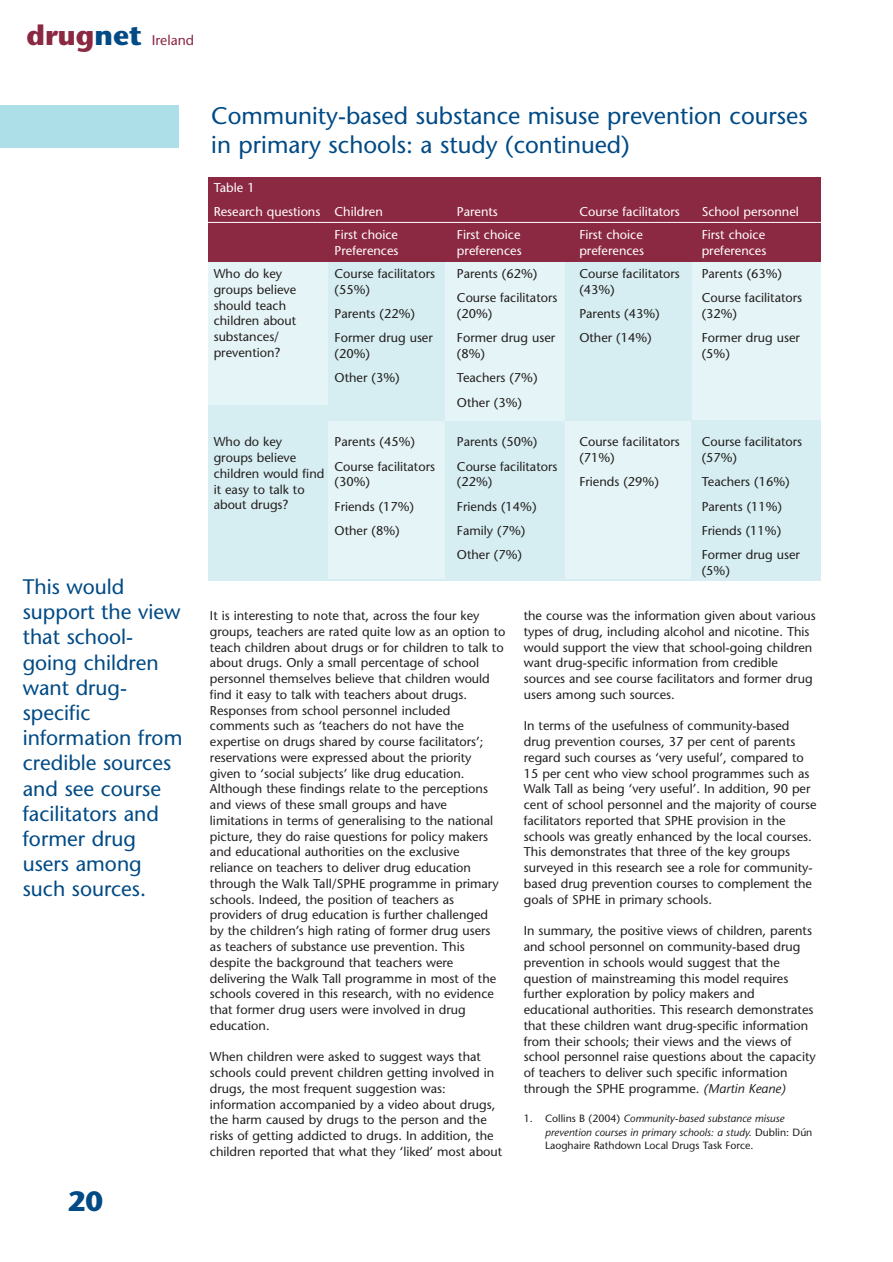
<style>
.page{position:relative;width:893px;height:1262px;background:#fff}
.page>*{position:absolute;margin:0;border:0;box-sizing:border-box;transform-origin:0 0}
.t1{font:700 27.9px "Stone Sans";color:#004a85}
.t2{font:24px/28.8px "Stone Sans";color:#004a85}
.t3{font:21px/25.2px "Stone Sans";color:#004a85}
.t4{font:13.95px "Stone Sans";color:#8b2842}
.t5{font:12.75px/15.8px "Stone Sans";color:#231f1f}
.t6{font:12.75px/15.8px "Stone Sans";color:#fff}
.t7{font:italic 10.5px/13.5px "Stone Sans";color:#231f1f}
.s1{font-weight:700;font-size:27.9px}
.s2{font-weight:700;font-size:27.9px;color:#004a85}
.s3{font-style:italic}
.s4{font-style:normal}
</style>
<div class="page">
<div style="left:0;top:105px;width:179px;height:42px;background:#addfe9"></div>
<div style="left:208px;top:177px;width:613px;height:243px;background:#e5f4f6"></div>
<div style="left:208px;top:420px;width:613px;height:159px;background:#d6eef2"></div>
<div style="left:208px;top:419px;width:482px;height:160px;background:#e5f4f6"></div>
<div style="left:208px;top:405px;width:356px;height:174px;background:#d6eef2"></div>
<div style="left:208px;top:420px;width:237px;height:159px;background:#e5f4f6"></div>
<div style="left:208px;top:405px;width:119px;height:174px;background:#d6eef2"></div>
<div style="left:208px;top:177px;width:483px;height:243px;background:#d6eef2"></div>
<div style="left:208px;top:177px;width:356px;height:243px;background:#e5f4f6"></div>
<div style="left:208px;top:177px;width:237px;height:243px;background:#d6eef2"></div>
<div style="left:208px;top:177px;width:119px;height:228px;background:#e5f4f6"></div>
<div style="left:208px;top:177px;width:613px;height:84px;background:#8b2842"></div>
<hr style="left:198px;top:222px;width:630px;height:1px;background:#fff">
<p class="t4" style="left:26px;top:35px;width:169px"><span class="s1">drug</span><span class="s2">net</span> Ireland</p>
<h3 class="t3" style="left:23px;top:576px;width:161px">This would support the view that school&shy;going children want drug&shy;specific information from credible sources and see course facilitators and former drug users among such sources.</h3>
<h1 class="t1" style="left:68px;top:1190px;width:37px">20</h1>
<h2 class="t2" style="left:211px;top:104px;width:598px">Community-based substance misuse prevention courses in primary schools: a study (continued)</h2>
<p class="t6" style="left:214px;top:181px;width:42px">Table 1</p>
<p class="t6" style="left:214px;top:205px;width:170px">Research questions Children</p>
<p class="t6" style="left:457px;top:205px;width:42px">Parents</p>
<p class="t6" style="left:579px;top:205px;width:102px">Course facilitators</p>
<p class="t6" style="left:701px;top:205px;width:99px">School personnel</p>
<p class="t6" style="left:334px;top:228px;width:65px">First choice<br>Preferences</p>
<p class="t6" style="left:457px;top:228px;width:66px">First choice preferences</p>
<p class="t6" style="left:579px;top:228px;width:66px">First choice preferences</p>
<p class="t6" style="left:701px;top:228px;width:66px">First choice preferences</p>
<p class="t5" style="left:214px;top:267px;width:84px">Who do key groups believe should teach children about substances/ prevention?</p>
<p class="t5" style="left:334px;top:267px;width:102px">Course facilitators (55%)</p>
<p class="t5" style="left:457px;top:263px;width:102px;line-height:24.3px">Parents (62%)<br>Course facilitators</p>
<p class="t5" style="left:457px;top:303px;width:100px;line-height:24.3px">(20%)<br>Former drug user</p>
<p class="t5" style="left:457px;top:343px;width:82px;line-height:24.3px">(8%)<br>Teachers (7%)<br>Other (3%)</p>
<p class="t5" style="left:579px;top:267px;width:102px">Course facilitators (43%)</p>
<p class="t5" style="left:579px;top:303px;width:82px;line-height:24.3px">Parents (43%)<br>Other (14%)</p>
<p class="t5" style="left:701px;top:263px;width:102px;line-height:24.3px">Parents (63%)<br>Course facilitators</p>
<p class="t5" style="left:701px;top:303px;width:100px;line-height:24.3px">(32%)<br>Former drug user</p>
<p class="t5" style="left:701px;top:347px;width:30px">(5%)</p>
<p class="t5" style="left:334px;top:303px;width:100px;line-height:24.3px">Parents (22%)<br>Former drug user</p>
<p class="t5" style="left:334px;top:343px;width:67px;line-height:24.3px">(20%)<br>Other (3%)</p>
<p class="t5" style="left:214px;top:435px;width:112px">Who do key groups believe children would find it easy to talk to about drugs?</p>
<p class="t5" style="left:334px;top:431px;width:102px;line-height:24.3px">Parents (45%)<br>Course facilitators</p>
<p class="t5" style="left:334px;top:471px;width:81px;line-height:24.3px">(30%)<br>Friends (17%)<br>Other (8%)</p>
<p class="t5" style="left:457px;top:431px;width:102px;line-height:24.3px">Parents (50%)<br>Course facilitators</p>
<p class="t5" style="left:457px;top:471px;width:81px;line-height:24.3px">(22%)<br>Friends (14%)<br>Family (7%)<br>Other (7%)</p>
<p class="t5" style="left:579px;top:435px;width:102px">Course facilitators (71%)</p>
<p class="t5" style="left:579px;top:475px;width:81px">Friends (29%)</p>
<p class="t5" style="left:701px;top:435px;width:102px">Course facilitators (57%)</p>
<p class="t5" style="left:701px;top:471px;width:100px;line-height:24.3px">Teachers (16%)<br>Parents (11%)<br>Friends (11%)<br>Former drug user</p>
<p class="t5" style="left:701px;top:564px;width:30px">(5%)</p>
<p class="t5" style="left:210px;top:609px;width:297px">It is interesting to note that, across the four key groups, teachers are rated quite low as an option to teach children about drugs or for children to talk to about drugs. Only a small percentage of school personnel themselves believe that children would find it easy to talk with teachers about drugs.<br>Responses from school personnel included comments such as ‘teachers do not have the expertise on drugs shared by course facilitators’; reservations were expressed about the priority given to ‘social subjects’ like drug education.<br>Although these findings relate to the perceptions and views of these small groups and have limitations in terms of generalising to the national picture, they do raise questions for policy makers and educational authorities on the exclusive reliance on teachers to deliver drug education through the Walk Tall/SPHE programme in primary schools. Indeed, the position of teachers as providers of drug education is further challenged<br>by the children’s high rating of former drug users<br>as teachers of substance use prevention. This despite the background that teachers were delivering the Walk Tall programme in most of the schools covered in this research, with no evidence that former drug users were involved in drug education.</p>
<p class="t5" style="left:210px;top:1050px;width:294px">When children were asked to suggest ways that schools could prevent children getting involved in drugs, the most frequent suggestion was: information accompanied by a video about drugs, the harm caused by drugs to the person and the risks of getting addicted to drugs. In addition, the children reported that what they ‘liked’ most about</p>
<p class="t5" style="left:523px;top:609px;width:293px">the course was the information given about various types of drug, including alcohol and nicotine. This would support the view that school-going children want drug-specific information from credible sources and see course facilitators and former drug users among such sources.</p>
<p class="t5" style="left:523px;top:719px;width:294px">In terms of the usefulness of community-based drug prevention courses, 37 per cent of parents regard such courses as ‘very useful’, compared to 15 per cent who view school programmes such as Walk Tall as being ‘very useful’. In addition, 90 per cent of school personnel and the majority of course facilitators reported that SPHE provision in the schools was greatly enhanced by the local courses.<br>This demonstrates that three of the key groups surveyed in this research see a role for community&shy;based drug prevention courses to complement the goals of SPHE in primary schools.</p>
<p class="t5" style="left:523px;top:924px;width:293px">In summary, the positive views of children, parents and school personnel on community-based drug prevention in schools would suggest that the question of mainstreaming this model requires further exploration by policy makers and educational authorities. This research demonstrates that these children want drug-specific information from their schools; their views and the views of school personnel raise questions about the capacity of teachers to deliver such specific information through the SPHE programme. <span class="s3">(Martin Keane)</span></p>
<p class="t7" style="left:545px;top:1112px;width:269px;text-indent:-21px"><span class="s4">1. Collins B (2004)</span> Community-based substance misuse prevention courses in primary schools: a study. <span class="s4">Dublin: Dún<br>Laoghaire Rathdown Local Drugs Task Force.</span></p>
</div>
